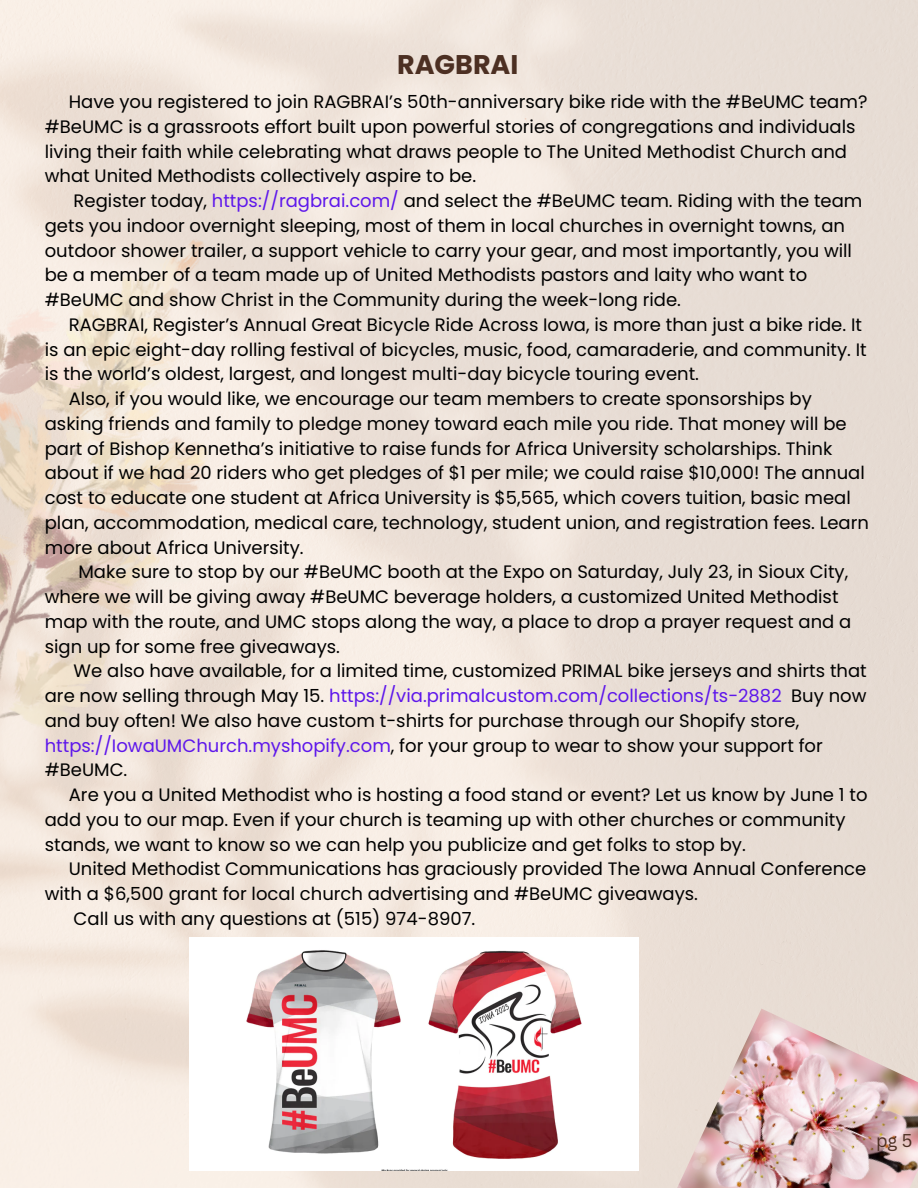
<style>
.page{position:relative;width:918px;height:1188px;background:#fff}
.page>*{position:absolute;margin:0;border:0;box-sizing:border-box;transform-origin:0 0}
.t1{font:700 27px "Poppins";color:#4c2f22}
.t2{font:18px/24.8px "Poppins";color:#000}
.t3{font:18px "Canva Sans";color:#4c2f22}
.s1{color:#5e17eb}
</style>
<div class="page">
<img style="left:0;top:191px;width:251px;height:997px">
<img style="left:625px;top:1009px;width:293px;height:179px">
<img style="left:189px;top:938px;width:449px;height:233px">
<p class="t1" style="left:397px;top:46px;width:123px">RAGBRAI</p>
<p class="t2" style="left:45px;top:89px;width:824px;text-indent:24px">Have you registered to join RAGBRAI’s 50th-anniversary bike ride with the #BeUMC team? #BeUMC is a grassroots effort built upon powerful stories of congregations and individuals living their faith while celebrating what draws people to The United Methodist Church and what United Methodists collectively aspire to be.</p>
<p class="t2" style="left:45px;top:188px;width:819px;text-indent:29px">Register today, <span class="s1">https://ragbrai.com/</span> and select the #BeUMC team. Riding with the team gets you indoor overnight sleeping, most of them in local churches in overnight towns, an outdoor shower trailer, a support vehicle to carry your gear, and most importantly, you will be a member of a team made up of United Methodists pastors and laity who want to #BeUMC and show Christ in the Community during the week-long ride.</p>
<p class="t2" style="left:45px;top:312px;width:824px;text-indent:24px">RAGBRAI, Register’s Annual Great Bicycle Ride Across Iowa, is more than just a bike ride. It is an epic eight-day rolling festival of bicycles, music, food, camaraderie, and community. It is the world’s oldest, largest, and longest multi-day bicycle touring event.</p>
<p class="t2" style="left:45px;top:386px;width:826px;text-indent:24px">Also, if you would like, we encourage our team members to create sponsorships by asking friends and family to pledge money toward each mile you ride. That money will be part of Bishop Kennetha’s initiative to raise funds for Africa University scholarships. Think about if we had 20 riders who get pledges of $1 per mile; we could raise $10,000! The annual cost to educate one student at Africa University is $5,565, which covers tuition, basic meal plan, accommodation, medical care, technology, student union, and registration fees. Learn more about Africa University.</p>
<p class="t2" style="left:45px;top:560px;width:808px;text-indent:34px">Make sure to stop by our #BeUMC booth at the Expo on Saturday, July 23, in Sioux City, where we will be giving away #BeUMC beverage holders, a customized United Methodist map with the route, and UMC stops along the way, a place to drop a prayer request and a sign up for some free giveaways.</p>
<p class="t2" style="left:45px;top:659px;width:824px;text-indent:29px">We also have available, for a limited time, customized PRIMAL bike jerseys and shirts that are now selling through May 15. <span class="s1">https://via.primalcustom.com/collections/ts-2882</span> Buy now and buy often! We also have custom t-shirts for purchase through our Shopify store, <span class="s1">https://IowaUMChurch.myshopify.com</span>, for your group to wear to show your support for #BeUMC.</p>
<p class="t2" style="left:45px;top:782px;width:824px;text-indent:24px">Are you a United Methodist who is hosting a food stand or event? Let us know by June 1 to add you to our map. Even if your church is teaming up with other churches or community stands, we want to know so we can help you publicize and get folks to stop by.</p>
<p class="t2" style="left:45px;top:857px;width:823px;text-indent:24px">United Methodist Communications has graciously provided The Iowa Annual Conference with a $6,500 grant for local church advertising and #BeUMC giveaways.</p>
<p class="t2" style="left:74px;top:906px;width:403px">Call us with any questions at (515) 974-8907.</p>
<p class="t3" style="left:876px;top:1127px;width:38px">pg 5</p>
</div>
